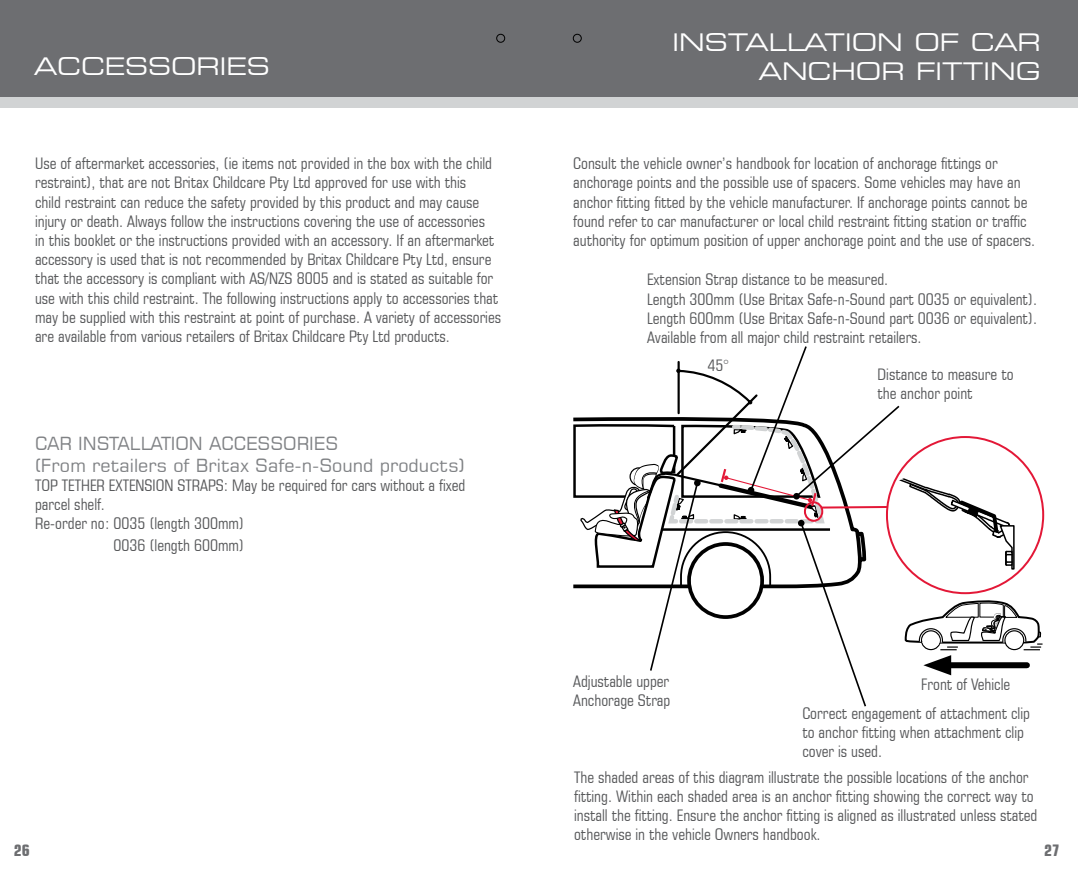
<style>
.page{position:relative;width:1078px;height:879px;background:#fff}
.page>*{position:absolute;margin:0;border:0;box-sizing:border-box;transform-origin:0 0}
.t1{font:expanded 24px/28.8px "Square 721 BT";color:#fff;text-align:right}
.t2{font:18px/21.6px "Square 721 BT";color:#808285}
.t3{font:condensed 16px/19.2px "Square 721 BT";color:#58595b}
.t4{font:700 condensed 16px "Square 721 BT";color:#6d6e71}
</style>
<div class="page">
<div style="left:0;top:0;width:1077px;height:98px;background:#6d6e71"></div>
<div style="left:0;top:98px;width:1077px;height:10px;background:#d1d3d4"></div>
<div style="left:573px;top:34px;width:8px;height:9px;border:1px solid #000;border-radius:50%"></div>
<div style="left:496px;top:34px;width:9px;height:9px;border:1px solid #000;border-radius:50%"></div>
<svg style="left:573px;top:346px;width:469px;height:361px"></svg>
<h1 class="t1" style="left:34px;top:52px;width:237px">ACCESSORIES</h1>
<p class="t3" style="left:35px;top:154px;width:467px">Use of aftermarket accessories, (ie items not provided in the box with the child restraint), that are not Britax Childcare Pty Ltd approved for use with this<br>child restraint can reduce the safety provided by this product and may cause injury or death. Always follow the instructions covering the use of accessories<br>in this booklet or the instructions provided with an accessory. If an aftermarket accessory is used that is not recommended by Britax Childcare Pty Ltd, ensure that the accessory is compliant with AS/NZS 8005 and is stated as suitable for use with this child restraint. The following instructions apply to accessories that may be supplied with this restraint at point of purchase. A variety of accessories are available from various retailers of Britax Childcare Pty Ltd products.</p>
<p class="t2" style="left:35px;top:432px;width:431px">CAR INSTALLATION ACCESSORIES<br>(From retailers of Britax Safe-n-Sound products)</p>
<p class="t3" style="left:35px;top:475px;width:432px">TOP TETHER EXTENSION STRAPS: May be required for cars without a fixed parcel shelf.<br>Re-order no: 0035 (length 300mm)</p>
<p class="t3" style="left:113px;top:536px;width:132px">0036 (length 600mm)</p>
<h1 class="t1" style="left:672px;top:28px;width:369px">INSTALLATION OF CAR<br>ANCHOR FITTING</h1>
<p class="t3" style="left:573px;top:154px;width:463px">Consult the vehicle owner’s handbook for location of anchorage fittings or anchorage points and the possible use of spacers. Some vehicles may have an anchor fitting fitted by the vehicle manufacturer. If anchorage points cannot be found refer to car manufacturer or local child restraint fitting station or traffic authority for optimum position of upper anchorage point and the use of spacers.</p>
<p class="t3" style="left:647px;top:270px;width:391px">Extension Strap distance to be measured.<br>Length 300mm (Use Britax Safe-n-Sound part 0035 or equivalent).<br>Length 600mm (Use Britax Safe-n-Sound part 0036 or equivalent).<br>Available from all major child restraint retailers.</p>
<p class="t3" style="left:707px;top:356px;width:23px">45°</p>
<p class="t3" style="left:877px;top:364px;width:137px">Distance to measure to the anchor point</p>
<p class="t3" style="left:573px;top:671px;width:98px">Adjustable upper<br>Anchorage Strap</p>
<p class="t3" style="left:921px;top:675px;width:90px">Front of Vehicle</p>
<p class="t3" style="left:802px;top:703px;width:229px">Correct engagement of attachment clip to anchor fitting when attachment clip cover is used.</p>
<p class="t3" style="left:574px;top:767px;width:464px">The shaded areas of this diagram illustrate the possible locations of the anchor fitting. Within each shaded area is an anchor fitting showing the correct way to install the fitting. Ensure the anchor fitting is aligned as illustrated unless stated otherwise in the vehicle Owners handbook.</p>
<p class="t4" style="left:14px;top:840px;width:18px">26</p>
<p class="t4" style="left:1043px;top:840px;width:17px">27</p>
</div>
